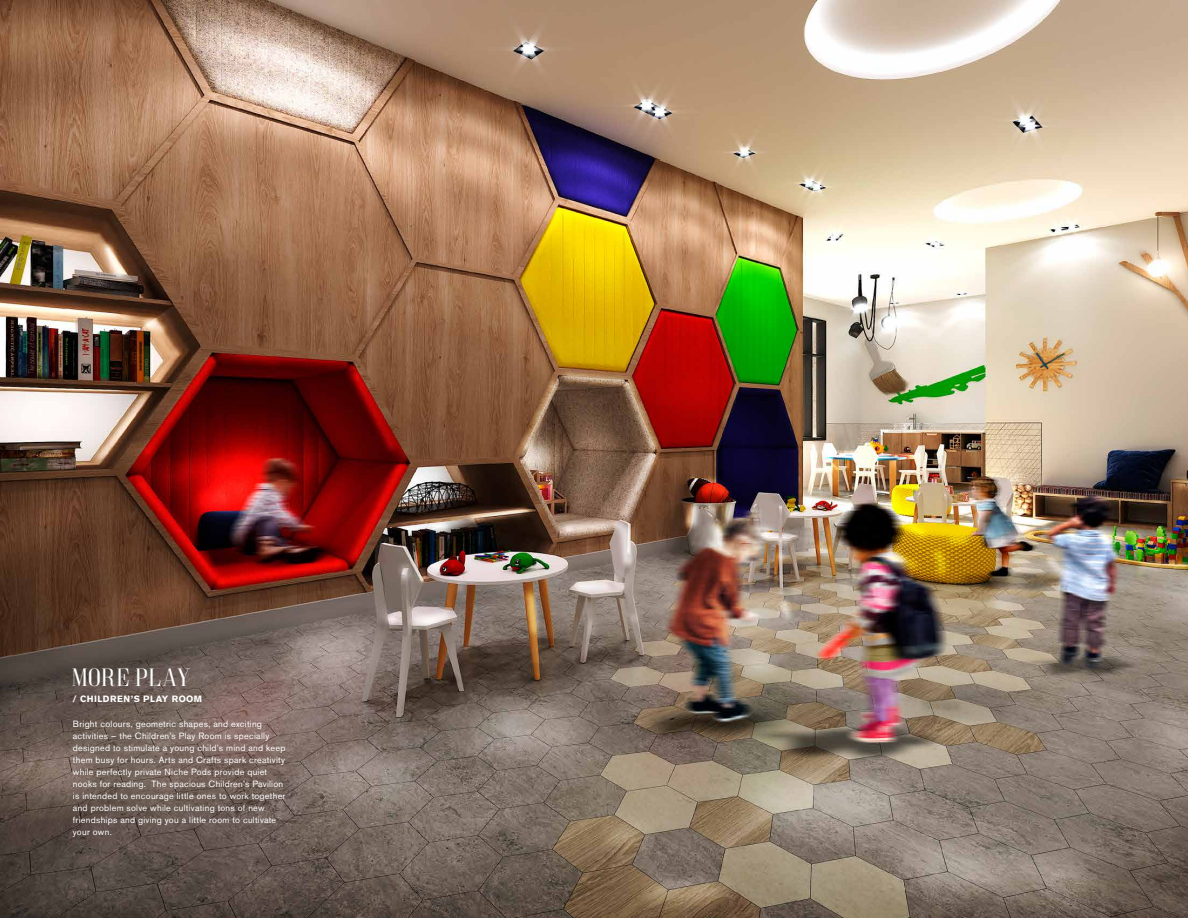
<style>
.page{position:relative;width:1188px;height:918px;background:#fff}
.page>*{position:absolute;margin:0;border:0;box-sizing:border-box;transform-origin:0 0}
.t1{font:25.5px "Goldoni";letter-spacing:-.03em;color:#fff}
.t2{font:9px/12px "Akzidenz Grotesk BE";letter-spacing:.03em;color:#fff}
.t3{font:900 9px "Akzidenz Grotesk";letter-spacing:.055em;color:#fff}
</style>
<div class="page">
<img style="left:0;top:0;width:1188px;height:918px">
<h1 class="t1" style="left:72px;top:663px;width:123px">MORE PLAY</h1>
<p class="t3" style="left:72px;top:693px;width:131px">/ CHILDREN’S PLAY ROOM</p>
<p class="t2" style="left:73px;top:718px;width:214px">Bright colours, geometric shapes, and exciting activities – the Children’s Play Room is specially designed to stimulate a young child’s mind and keep them busy for hours. Arts and Crafts spark creativity while perfectly private Niche Pods provide quiet nooks for reading. The spacious Children’s Pavilion is intended to encourage little ones to work together and problem solve while cultivating tons of new friendships and giving you a little room to cultivate your own.</p>
</div>
